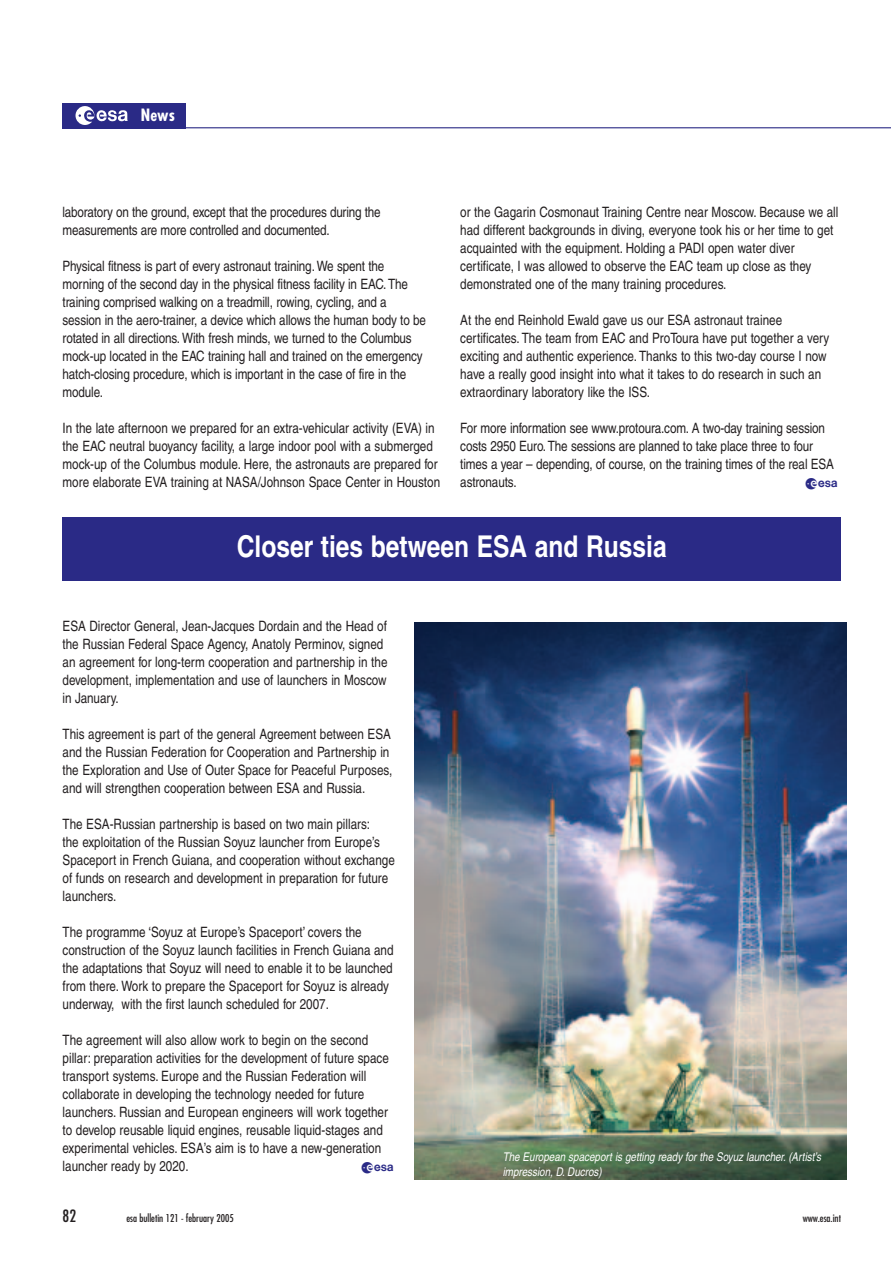
<style>
.page{position:relative;width:891px;height:1265px;background:#fff}
.page>*{position:absolute;margin:0;border:0;box-sizing:border-box;transform-origin:0 0}
.t1{font:700 condensed 30px "Helvetica";color:#fff}
.t2{font:700 condensed 16.5px "Futura";color:#fff}
.t3{font:condensed 16.5px "Futura";color:#231f20}
.t4{font:condensed 14.25px/18px "Helvetica";color:#231f20}
.t5{font:14.25px "ESA Normal";color:#2a2a86}
.t6{font:italic condensed 12px/15px "Helvetica";color:#fff}
.t7{font:condensed 10.5px "Futura";color:#231f20}
</style>
<div class="page">
<img style="left:62px;top:103px;width:829px;height:1077px">
<p class="t2" style="left:141px;top:108px;width:35px">News</p>
<p class="t4" style="left:63px;top:204px;width:320px">laboratory on the ground, except that the procedures during the measurements are more controlled and documented.</p>
<p class="t4" style="left:63px;top:258px;width:365px">Physical fitness is part of every astronaut training. We spent the morning of the second day in the physical fitness facility in EAC. The training comprised walking on a treadmill, rowing, cycling, and a session in the aero-trainer, a device which allows the human body to be rotated in all directions. With fresh minds, we turned to the Columbus mock-up located in the EAC training hall and trained on the emergency hatch-closing procedure, which is important in the case of fire in the module.</p>
<p class="t4" style="left:63px;top:420px;width:379px">In the late afternoon we prepared for an extra-vehicular activity (EVA) in the EAC neutral buoyancy facility, a large indoor pool with a submerged mock-up of the Columbus module. Here, the astronauts are prepared for more elaborate EVA training at NASA/Johnson Space Center in Houston</p>
<p class="t4" style="left:460px;top:204px;width:380px">or the Gagarin Cosmonaut Training Centre near Moscow. Because we all had different backgrounds in diving, everyone took his or her time to get acquainted with the equipment. Holding a PADI open water diver certificate, I was allowed to observe the EAC team up close as they demonstrated one of the many training procedures.</p>
<p class="t4" style="left:460px;top:312px;width:370px">At the end Reinhold Ewald gave us our ESA astronaut trainee certificates. The team from EAC and ProToura have put together a very exciting and authentic experience. Thanks to this two-day course I now have a really good insight into what it takes to do research in such an extraordinary laboratory like the ISS.</p>
<p class="t4" style="left:460px;top:420px;width:375px">For more information see www.protoura.com. A two-day training session costs 2950 Euro. The sessions are planned to take place three to four times a year – depending, of course, on the training times of the real ESA astronauts.</p>
<p class="t5" style="left:805px;top:473px;width:35px">r</p>
<p class="t1" style="left:237px;top:535px;width:431px">Closer ties between ESA and Russia</p>
<p class="t4" style="left:63px;top:618px;width:326px">ESA Director General, Jean-Jacques Dordain and the Head of the Russian Federal Space Agency, Anatoly Perminov, signed an agreement for long-term cooperation and partnership in the development, implementation and use of launchers in Moscow in January.</p>
<p class="t4" style="left:63px;top:726px;width:331px">This agreement is part of the general Agreement between ESA and the Russian Federation for Cooperation and Partnership in the Exploration and Use of Outer Space for Peaceful Purposes, and will strengthen cooperation between ESA and Russia.</p>
<p class="t4" style="left:63px;top:816px;width:334px">The ESA-Russian partnership is based on two main pillars:<br>the exploitation of the Russian Soyuz launcher from Europe’s Spaceport in French Guiana, and cooperation without exchange of funds on research and development in preparation for future launchers.</p>
<p class="t4" style="left:63px;top:924px;width:332px">The programme ‘Soyuz at Europe’s Spaceport’ covers the construction of the Soyuz launch facilities in French Guiana and the adaptations that Soyuz will need to enable it to be launched from there. Work to prepare the Spaceport for Soyuz is already underway, with the first launch scheduled for 2007.</p>
<p class="t4" style="left:63px;top:1032px;width:328px">The agreement will also allow work to begin on the second pillar: preparation activities for the development of future space transport systems. Europe and the Russian Federation will collaborate in developing the technology needed for future launchers. Russian and European engineers will work together to develop reusable liquid engines, reusable liquid-stages and experimental vehicles. ESA’s aim is to have a new-generation launcher ready by 2020.</p>
<p class="t5" style="left:361px;top:1157px;width:35px">r</p>
<p class="t6" style="left:502px;top:1150px;width:320px">The European spaceport is getting ready for the Soyuz launcher. (Artist’s impression, D. Ducros)</p>
<p class="t3" style="left:63px;top:1208px;width:15px">82</p>
<p class="t7" style="left:126px;top:1212px;width:109px">esa bulletin 121 - february 2005</p>
<p class="t7" style="left:802px;top:1213px;width:40px">www.esa.int</p>
</div>
